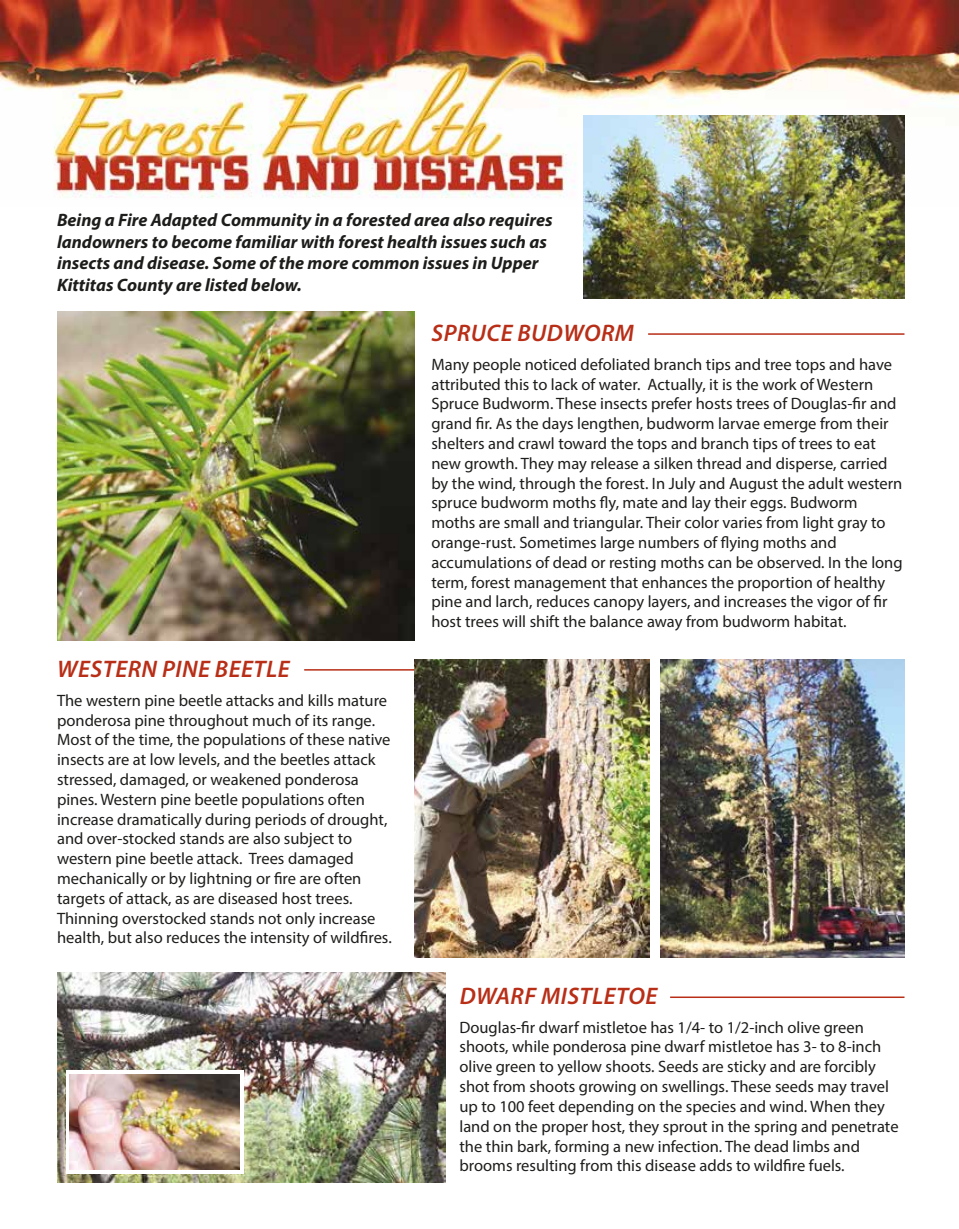
<style>
.page{position:relative;width:959px;height:1229px;background:#fff}
.page>*{position:absolute;margin:0;border:0;box-sizing:border-box;transform-origin:0 0}
.t1{font:italic 600 24px "Myriad Pro";letter-spacing:.02em;color:#b82e17}
.t2{font:italic 700 18px/21.6px "Myriad Pro";color:#1d1d1b}
.t3{font:16.5px/19.8px "Myriad Pro";color:#1d1d1b}
</style>
<div class="page">
<img style="left:0;top:0;width:958px;height:206px">
<img style="left:583px;top:116px;width:321px;height:182px">
<img style="left:57px;top:312px;width:358px;height:328px">
<img style="left:57px;top:972px;width:388px;height:210px">
<div style="left:66px;top:1070px;width:177px;height:103px;background:linear-gradient(to right,#fff,#fff)"></div>
<img style="left:70px;top:1074px;width:169px;height:95px">
<hr style="left:304px;top:669px;width:289px;height:1px;background:#b82e17">
<img style="left:660px;top:659px;width:244px;height:298px">
<img style="left:415px;top:659px;width:234px;height:298px">
<hr style="left:670px;top:996px;width:234px;height:2px;background:#b82e17">
<hr style="left:648px;top:333px;width:256px;height:2px;background:#b82e17">
<p class="t2" style="left:57px;top:210px;width:497px">Being a Fire Adapted Community in a forested area also requires landowners to become familiar with forest health issues such as insects and disease. Some of the more common issues in Upper Kittitas County are listed below.</p>
<h1 class="t1" style="left:431px;top:319px;width:204px">SPRUCE BUDWORM</h1>
<p class="t3" style="left:431px;top:356px;width:473px">Many people noticed defoliated branch tips and tree tops and have attributed this to lack of water. Actually, it is the work of Western Spruce Budworm. These insects prefer hosts trees of Douglas-fir and grand fir. As the days lengthen, budworm larvae emerge from their shelters and crawl toward the tops and branch tips of trees to eat new growth. They may release a silken thread and disperse, carried by the wind, through the forest. In July and August the adult western spruce budworm moths fly, mate and lay their eggs. Budworm moths are small and triangular. Their color varies from light gray to orange-rust. Sometimes large numbers of flying moths and accumulations of dead or resting moths can be observed. In the long term, forest management that enhances the proportion of healthy pine and larch, reduces canopy layers, and increases the vigor of fir host trees will shift the balance away from budworm habitat.</p>
<h1 class="t1" style="left:57px;top:655px;width:234px">WESTERN PINE BEETLE</h1>
<p class="t3" style="left:57px;top:691px;width:336px">The western pine beetle attacks and kills mature ponderosa pine throughout much of its range.<br>Most of the time, the populations of these native insects are at low levels, and the beetles attack stressed, damaged, or weakened ponderosa pines. Western pine beetle populations often increase dramatically during periods of drought, and over-stocked stands are also subject to western pine beetle attack. Trees damaged mechanically or by lightning or fire are often targets of attack, as are diseased host trees.<br>Thinning overstocked stands not only increase health, but also reduces the intensity of wildfires.</p>
<h1 class="t1" style="left:459px;top:981px;width:199px">DWARF MISTLETOE</h1>
<p class="t3" style="left:459px;top:1018px;width:440px">Douglas-fir dwarf mistletoe has 1/4- to 1/2-inch olive green shoots, while ponderosa pine dwarf mistletoe has 3- to 8-inch olive green to yellow shoots. Seeds are sticky and are forcibly shot from shoots growing on swellings. These seeds may travel up to 100 feet depending on the species and wind. When they land on the proper host, they sprout in the spring and penetrate the thin bark, forming a new infection. The dead limbs and brooms resulting from this disease adds to wildfire fuels.</p>
</div>
